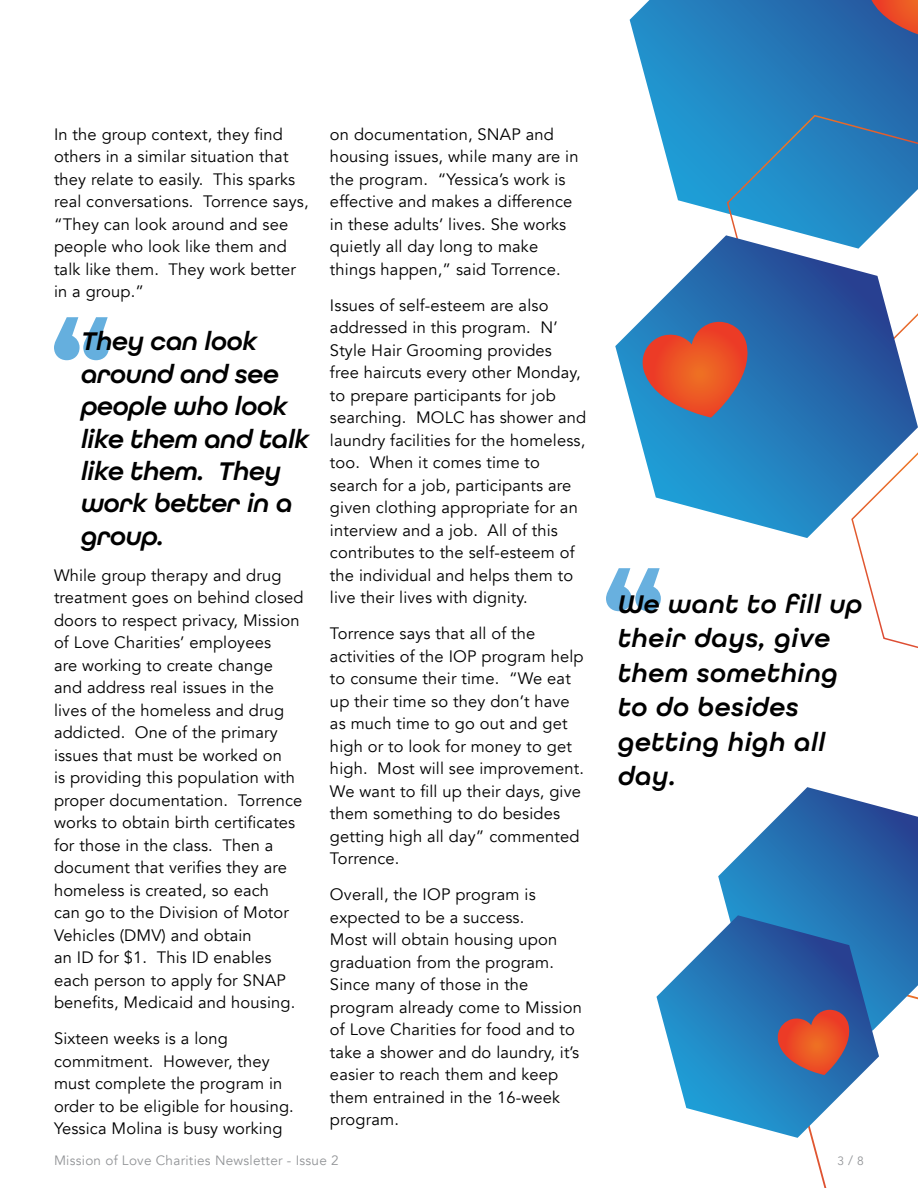
<style>
.page{position:relative;width:918px;height:1188px;background:#fff}
.page>*{position:absolute;margin:0;border:0;box-sizing:border-box;transform-origin:0 0}
.t1{font:italic 600 27px/32.4px "All Round Gothic";letter-spacing:-.01em;color:#000}
.t2{font:italic 600 27px/34.5px "All Round Gothic";letter-spacing:.025em;color:#000}
.t3{font:16.5px/22.5px "Avenir";letter-spacing:.01em;color:#000}
.t4{font:13.5px "Avenir";letter-spacing:.02em;color:#939598}
.t5{font:12px "Avenir";color:#939598}
.s1{font-size:13.5px}
</style>
<div class="page">
<svg style="left:630px;top:0;width:288px;height:213px;background:#408ec5"></svg>
<svg style="left:718px;top:787px;width:200px;height:204px"></svg>
<svg style="left:856px;top:538px;width:62px;height:110px"></svg>
<svg style="left:657px;top:915px;width:222px;height:218px"></svg>
<svg style="left:778px;top:991px;width:140px;height:197px"></svg>
<svg style="left:871px;top:0;width:47px;height:34px;background:#a25353"></svg>
<svg style="left:726px;top:114px;width:192px;height:121px;background:#388ec4"></svg>
<svg style="left:615px;top:235px;width:303px;height:303px"></svg>
<svg style="left:642px;top:322px;width:114px;height:96px;background:#a3605d"></svg>
<svg style="left:606px;top:568px;width:55px;height:43px"></svg>
<svg style="left:54px;top:317px;width:55px;height:43px"></svg>
<p class="t3" style="left:54px;top:123px;width:256px">In the group context, they find others in a similar situation that they relate to easily. This sparks real conversations. Torrence says, “They can look around and see people who look like them and talk like them. They work better in a group.”</p>
<h1 class="t1" style="left:81px;top:325px;width:230px">They can look around and see people who look like them and talk like them. They work better in a group.</h1>
<p class="t3" style="left:54px;top:564px;width:251px">While group therapy and drug treatment goes on behind closed doors to respect privacy, Mission of Love Charities’ employees<br>are working to create change and address real issues in the lives of the homeless and drug addicted. One of the primary issues that must be worked on<br>is providing this population with proper documentation. Torrence works to obtain birth certificates for those in the class. Then a document that verifies they are homeless is created, so each<br>can go to the Division of Motor<br>Vehicles (DMV) and obtain<br>an ID for $1. This ID enables each person to apply for SNAP benefits, Medicaid and housing.</p>
<p class="t3" style="left:54px;top:1028px;width:241px">Sixteen weeks is a long commitment. However, they must complete the program in order to be eligible for housing.<br>Yessica Molina is busy working</p>
<p class="t3" style="left:330px;top:123px;width:250px">on documentation, SNAP and housing issues, while many are in the program. “Yessica’s work is effective and makes a difference in these adults’ lives. She works quietly all day long to make things happen,” said Torrence.</p>
<p class="t3" style="left:330px;top:294px;width:258px">Issues of self-esteem are also addressed in this program. N’<br>Style Hair Grooming provides<br>free haircuts every other Monday, to prepare participants for job searching. MOLC has shower and laundry facilities for the homeless, too. When it comes time to search for a job, participants are given clothing appropriate for an interview and a job. All of this contributes to the self-esteem of the individual and helps them to live their lives with dignity.</p>
<p class="t3" style="left:330px;top:623px;width:256px">Torrence says that all of the activities of the IOP program help to consume their time. “We eat up their time so they don’t have as much time to go out and get high or to look for money to get high. Most will see improvement.<br>We want to fill up their days, give them something to do besides getting high all day” commented<br>Torrence.</p>
<p class="t3" style="left:330px;top:884px;width:253px">Overall, the IOP program is expected to be a success.<br>Most will obtain housing upon graduation from the program.<br>Since many of those in the program already come to Mission of Love Charities for food and to take a shower and do laundry, it’s easier to reach them and keep them entrained in the 16-week program.</p>
<h1 class="t2" style="left:618px;top:586px;width:246px">We want to fill up their days, give them something to do besides getting high all day.</h1>
<p class="t4" style="left:54px;top:1152px;width:286px">Mission of Love Charities Newsletter - Issue 2</p>
<p class="t5" style="left:838px;top:1153px;width:28px">3 <span class="s1">/</span> 8</p>
</div>
